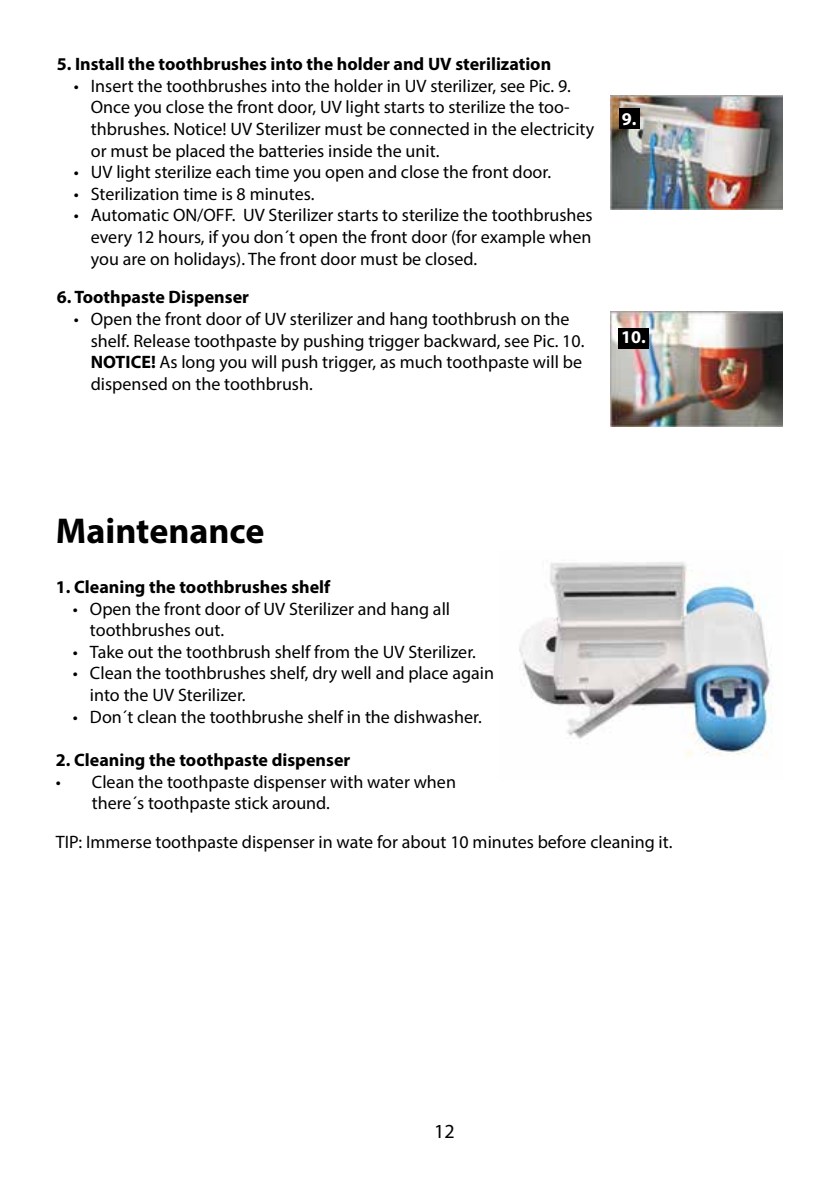
<style>
.page{position:relative;width:840px;height:1191px;background:#fff}
.page>*{position:absolute;margin:0;border:0;box-sizing:border-box;transform-origin:0 0}
.t1{font:700 36px "Myriad Pro";color:#000}
.t2{font:20px "Myriad Pro";color:#000}
.t3{font:18px/21.6px "Myriad Pro";color:#000}
.t4{font:700 18px "Myriad Pro";color:#000}
.t5{font:700 18px "Myriad Pro";color:#fff}
.s1{font-weight:700}
</style>
<div class="page">
<img style="left:610px;top:96px;width:172px;height:114px">
<div style="left:618px;top:108px;width:21px;height:20px;background:#000"></div>
<img style="left:610px;top:312px;width:172px;height:114px">
<div style="left:617px;top:328px;width:30px;height:21px;background:#000"></div>
<img style="left:519px;top:562px;width:253px;height:194px">
<p class="t4" style="left:57px;top:52px;width:495px">5. Install the toothbrushes into the holder and UV sterilization</p>
<p class="t3" style="left:91px;top:75px;width:504px;text-indent:-17px">• Insert the toothbrushes into the holder in UV sterilizer, see Pic. 9.<br>Once you close the front door, UV light starts to sterilize the too&shy;thbrushes. Notice! UV Sterilizer must be connected in the electricity or must be placed the batteries inside the unit.</p>
<p class="t3" style="left:74px;top:161px;width:478px">• UV light sterilize each time you open and close the front door.</p>
<p class="t3" style="left:74px;top:183px;width:242px">• Sterilization time is 8 minutes.</p>
<p class="t3" style="left:91px;top:204px;width:503px;text-align:justify;text-indent:-17px">• Automatic ON/OFF. UV Sterilizer starts to sterilize the toothbrushes every 12 hours, if you don´t open the front door (for example when you are on holidays). The front door must be closed.</p>
<p class="t4" style="left:57px;top:285px;width:194px">6. Toothpaste Dispenser</p>
<p class="t3" style="left:91px;top:308px;width:495px;text-indent:-17px">• Open the front door of UV sterilizer and hang toothbrush on the shelf. Release toothpaste by pushing trigger backward, see Pic. 10.<br><span class="s1">NOTICE!</span> As long you will push trigger, as much toothpaste will be dispensed on the toothbrush.</p>
<p class="t5" style="left:621px;top:107px;width:16px">9.</p>
<p class="t5" style="left:620px;top:326px;width:26px">10.</p>
<h1 class="t1" style="left:56px;top:507px;width:210px">Maintenance</h1>
<p class="t4" style="left:56px;top:575px;width:276px">1. Cleaning the toothbrushes shelf</p>
<p class="t3" style="left:90px;top:597px;width:361px;text-indent:-17px">• Open the front door of UV Sterilizer and hang all toothbrushes out.</p>
<p class="t3" style="left:73px;top:640px;width:404px">• Take out the toothbrush shelf from the UV Sterilizer.</p>
<p class="t3" style="left:90px;top:662px;width:405px;text-indent:-17px">• Clean the toothbrushes shelf, dry well and place again into the UV Sterilizer.</p>
<p class="t3" style="left:73px;top:705px;width:410px">• Don´t clean the toothbrushe shelf in the dishwasher.</p>
<p class="t4" style="left:56px;top:748px;width:296px">2. Cleaning the toothpaste dispenser</p>
<p class="t3" style="left:92px;top:770px;width:365px;text-indent:-36px">• Clean the toothpaste dispenser with water when there´s toothpaste stick around.</p>
<p class="t3" style="left:56px;top:830px;width:617px">TIP: Immerse toothpaste dispenser in wate for about 10 minutes before cleaning it.</p>
<p class="t2" style="left:434px;top:1119px;width:22px">12</p>
</div>
